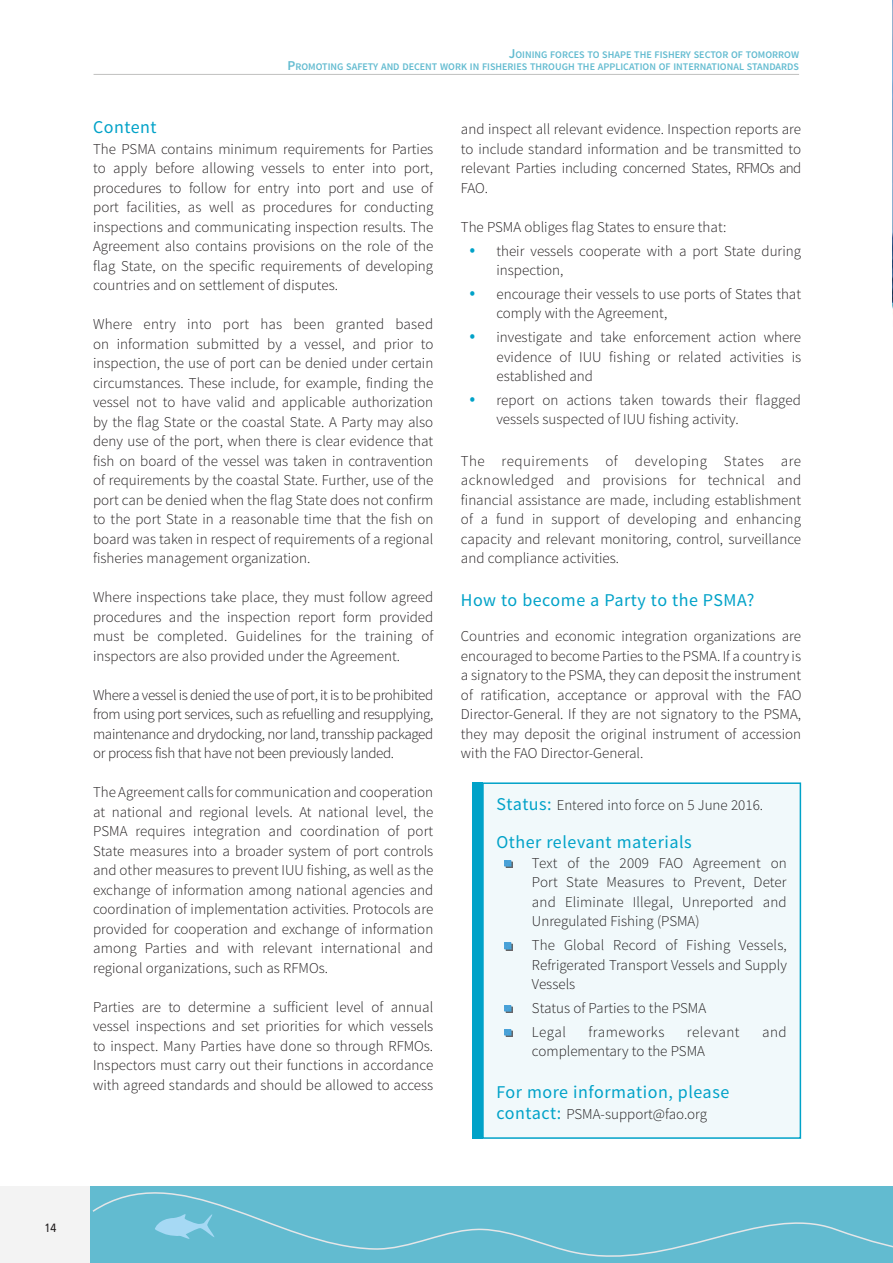
<style>
.page{position:relative;width:893px;height:1263px;background:#fff}
.page>*{position:absolute;margin:0;border:0;box-sizing:border-box;transform-origin:0 0}
.t1{font:18px "Source Sans Pro";letter-spacing:.03em;color:#00a2c8}
.t2{font:300 15px/19.5px "Source Sans Pro";color:#231f20;text-align:justify}
.t3{font:300 15px "Source Sans Pro";letter-spacing:.035em;color:#231f20}
.t4{font:12px "Frutiger LT Std";color:#231f20;scale:.88 1}
.t5{font:600 10.2px/12px "Source Sans Pro";color:#62bbd0;text-align:right}
.s1{font-size:13.5px}
.s2{font-size:21px;color:#00a2c8}
.s3{font-weight:400;font-size:18px;color:#00a2c8}
</style>
<div class="page">
<div style="left:0;top:1186px;width:98px;height:77px;background:#f3f3f3"></div>
<hr style="left:94px;top:74px;width:705px;height:1px;background:#c1c1bf">
<div style="left:91px;top:1186px;width:802px;height:77px;background:#62bbd0"></div>
<div style="left:483px;top:783px;width:317px;height:355px;background:#f1f9fb"></div>
<svg style="left:505px;top:860px;width:7px;height:8px"></svg>
<svg style="left:505px;top:943px;width:7px;height:7px"></svg>
<svg style="left:505px;top:1005px;width:7px;height:8px"></svg>
<svg style="left:505px;top:1029px;width:7px;height:7px"></svg>
<div style="left:482px;top:782px;width:319px;height:357px;border:2px solid #00a2c8"></div>
<div style="left:473px;top:782px;width:10px;height:357px;background:#00a2c8"></div>
<img style="left:892px;top:0;width:1px;height:309px">
<p class="t5" style="left:287px;top:48px;width:513px"><span class="s1">J</span>OINING FORCES TO SHAPE THE FISHERY SECTOR OF TOMORROW<br><span class="s1">P</span>ROMOTING SAFETY AND DECENT WORK IN FISHERIES THROUGH THE APPLICATION OF INTERNATIONAL STANDARDS</p>
<p class="t1" style="left:93px;top:115px;width:65px">Content</p>
<p class="t2" style="left:93px;top:139px;width:342px">The PSMA contains minimum requirements for Parties to apply before allowing vessels to enter into port, procedures to follow for entry into port and use of port facilities, as well as procedures for conducting inspections and communicating inspection results. The Agreement also contains provisions on the role of the flag State, on the specific requirements of developing countries and on settlement of disputes.</p>
<p class="t2" style="left:93px;top:315px;width:342px">Where entry into port has been granted based on information submitted by a vessel, and prior to inspection, the use of port can be denied under certain circumstances. These include, for example, finding the vessel not to have valid and applicable authorization by the flag State or the coastal State. A Party may also deny use of the port, when there is clear evidence that fish on board of the vessel was taken in contravention of requirements by the coastal State. Further, use of the port can be denied when the flag State does not confirm to the port State in a reasonable time that the fish on board was taken in respect of requirements of a regional fisheries management organization.</p>
<p class="t2" style="left:93px;top:588px;width:342px">Where inspections take place, they must follow agreed procedures and the inspection report form provided must be completed. Guidelines for the training of inspectors are also provided under the Agreement.</p>
<p class="t2" style="left:93px;top:685px;width:342px">Where a vessel is denied the use of port, it is to be prohibited from using port services, such as refuelling and resupplying, maintenance and drydocking, nor land, transship packaged or process fish that have not been previously landed.</p>
<p class="t2" style="left:93px;top:783px;width:342px">The Agreement calls for communication and cooperation at national and regional levels. At national level, the PSMA requires integration and coordination of port State measures into a broader system of port controls and other measures to prevent IUU fishing, as well as the exchange of information among national agencies and coordination of implementation activities. Protocols are provided for cooperation and exchange of information among Parties and with relevant international and regional organizations, such as RFMOs.</p>
<p class="t2" style="left:93px;top:997px;width:342px">Parties are to determine a sufficient level of annual vessel inspections and set priorities for which vessels to inspect. Many Parties have done so through RFMOs.<br>Inspectors must carry out their functions in accordance with agreed standards and should be allowed to access</p>
<p class="t2" style="left:461px;top:120px;width:342px">and inspect all relevant evidence. Inspection reports are to include standard information and be transmitted to relevant Parties including concerned States, RFMOs and FAO.</p>
<p class="t2" style="left:461px;top:217px;width:267px">The PSMA obliges flag States to ensure that:</p>
<p class="t2" style="left:496px;top:241px;width:306px;text-indent:-27px"><span class="s2">•</span> their vessels cooperate with a port State during inspection,</p>
<p class="t2" style="left:496px;top:284px;width:306px;text-indent:-27px"><span class="s2">•</span> encourage their vessels to use ports of States that comply with the Agreement,</p>
<p class="t2" style="left:496px;top:327px;width:306px;text-indent:-27px"><span class="s2">•</span> investigate and take enforcement action where evidence of IUU fishing or related activities is established and</p>
<p class="t2" style="left:496px;top:390px;width:306px;text-indent:-27px"><span class="s2">•</span> report on actions taken towards their flagged vessels suspected of IUU fishing activity.</p>
<p class="t2" style="left:461px;top:451px;width:342px">The requirements of developing States are acknowledged and provisions for technical and financial assistance are made, including establishment of a fund in support of developing and enhancing capacity and relevant monitoring, control, surveillance and compliance activities.</p>
<p class="t1" style="left:461px;top:588px;width:295px">How to become a Party to the PSMA?</p>
<p class="t2" style="left:461px;top:627px;width:342px">Countries and economic integration organizations are encouraged to become Parties to the PSMA. If a country is a signatory to the PSMA, they can deposit the instrument of ratification, acceptance or approval with the FAO Director-General. If they are not signatory to the PSMA, they may deposit the original instrument of accession with the FAO Director-General.</p>
<p class="t2" style="left:496px;top:795px;width:268px"><span class="s3">Status:</span> Entered into force on 5 June 2016.</p>
<p class="t1" style="left:496px;top:831px;width:197px">Other relevant materials</p>
<p class="t2" style="left:532px;top:853px;width:256px">Text of the 2009 FAO Agreement on Port State Measures to Prevent, Deter and Eliminate Illegal, Unreported and Unregulated Fishing (PSMA)</p>
<p class="t2" style="left:532px;top:935px;width:256px">The Global Record of Fishing Vessels, Refrigerated Transport Vessels and Supply Vessels</p>
<p class="t2" style="left:532px;top:996px;width:176px;line-height:23.7px">Status of Parties to the PSMA<br>Legal</p>
<p class="t3" style="left:588px;top:1022px;width:78px">frameworks</p>
<p class="t3" style="left:687px;top:1022px;width:54px">relevant</p>
<p class="t2" style="left:762px;top:1022px;width:26px">and</p>
<p class="t2" style="left:532px;top:1041px;width:174px">complementary to the PSMA</p>
<p class="t1" style="left:496px;top:1081px;width:234px">For more information, please</p>
<p class="t2" style="left:496px;top:1105px;width:212px"><span class="s3">contact:</span> PSMA-support@fao.org</p>
<p class="t4" style="left:45px;top:1221px;width:15px">14</p>
</div>
